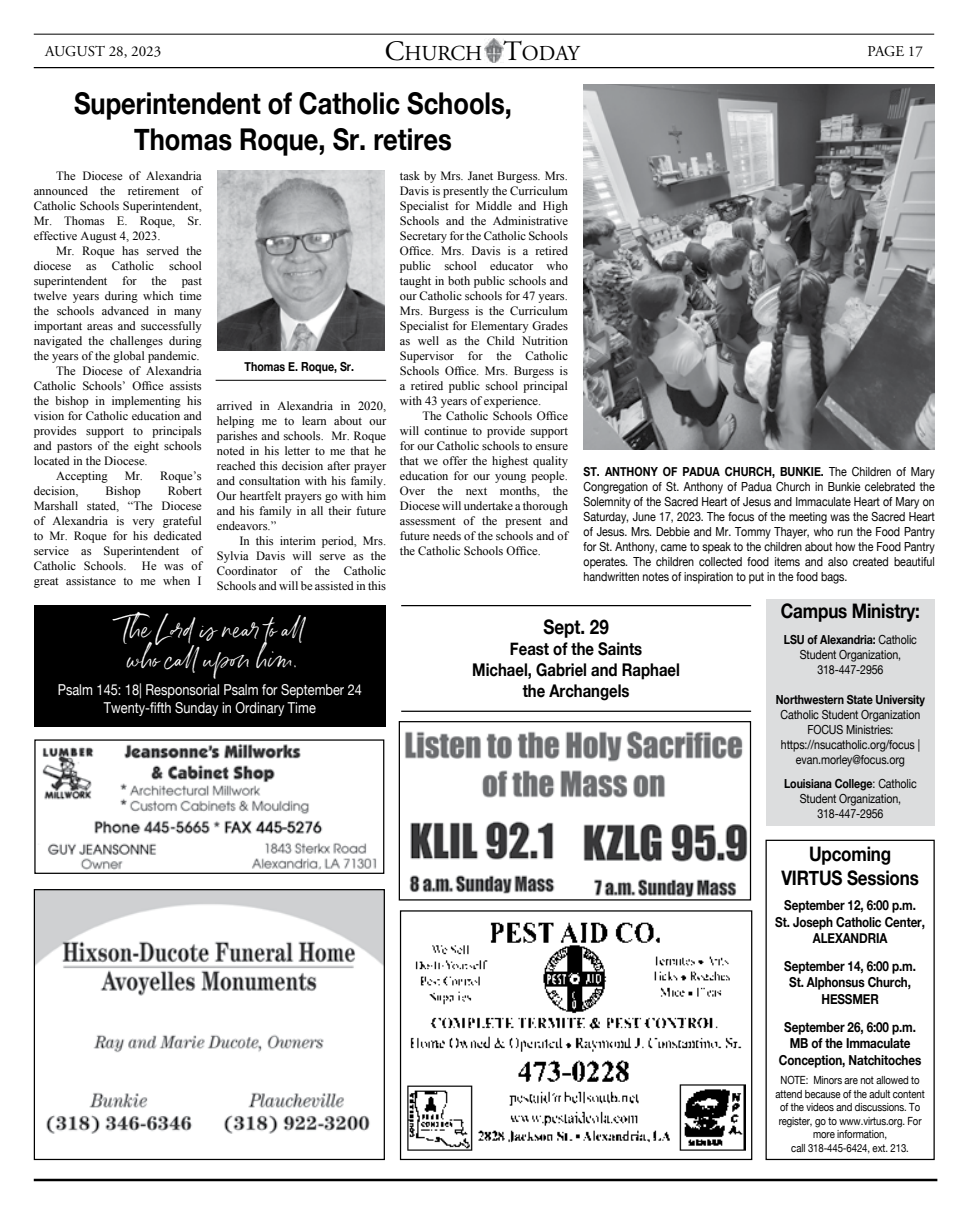
<style>
.page{position:relative;width:968px;height:1215px;background:#fff}
.page>*{position:absolute;margin:0;border:0;box-sizing:border-box;transform-origin:0 0}
.t1{font:700 30px/36px "Helvetica Neue";color:#000;text-align:center;scale:.85 1}
.t2{font:25px/30px "Belluga Wide";letter-spacing:-.01em;color:#fff;scale:.85 1}
.t3{font:21.25px "Adobe Garamond Pro";color:#000}
.t4{font:700 20px/23.8px "Helvetica Neue";letter-spacing:-.01em;color:#000;text-align:center;scale:.85 1}
.t5{font:700 17.5px/21px "Helvetica Neue";color:#000;text-align:center;scale:.85 1}
.t6{font:15px/18px "Helvetica Neue";color:#fff;text-align:center;scale:.85 1}
.t7{font:15px "Adobe Garamond Pro";color:#000}
.t8{font:700 13.75px/16.5px "Helvetica Neue";letter-spacing:-.01em;color:#000;text-align:center;scale:.85 1}
.t9{font:12.5px/15px "Times New Roman";color:#000;text-align:justify}
.t10{font:12.5px/15px "Helvetica Neue";letter-spacing:-.01em;color:#000;text-align:center;scale:.85 1}
.t11{font:700 12.5px "Helvetica Neue";letter-spacing:-.01em;color:#000;scale:.85 1}
.t12{font:11.25px/13.5px "Helvetica Neue";letter-spacing:-.01em;color:#000;text-align:center;scale:.85 1}
.s1{font-size:28.12px}
.s2{font-weight:700}
</style>
<div class="page">
<hr style="left:34px;top:34px;width:900px;height:1px;background:#000">
<hr style="left:34px;top:1179px;width:903px;height:2px;background:#000">
<hr style="left:34px;top:67px;width:900px;height:1px;background:#000">
<img style="left:485px;top:38px;width:18px;height:25px">
<div style="left:766px;top:599px;width:168px;height:227px;background:#dcddde"></div>
<div style="left:35px;top:605px;width:351px;height:121px;background:#000"></div>
<img style="left:218px;top:171px;width:167px;height:180px">
<hr style="left:216px;top:380px;width:170px;height:1px;background:#000">
<img style="left:407px;top:922px;width:339px;height:229px">
<div style="left:400px;top:910px;width:352px;height:250px;border:1px solid #000"></div>
<div style="left:765px;top:840px;width:169px;height:320px;border:1px solid #000"></div>
<img style="left:583px;top:84px;width:351px;height:366px">
<img style="left:405px;top:731px;width:343px;height:167px">
<div style="left:399px;top:721px;width:352px;height:180px;border:1px solid #000"></div>
<img style="left:38px;top:743px;width:339px;height:127px">
<div style="left:34px;top:739px;width:350px;height:135px;border:1px solid #000"></div>
<img style="left:36px;top:891px;width:347px;height:243px">
<div style="left:34px;top:889px;width:351px;height:271px;border:1px solid #000"></div>
<hr style="left:401px;top:605px;width:350px;height:1px;background:#000">
<hr style="left:401px;top:711px;width:350px;height:1px;background:#000">
<p class="t7" style="left:45px;top:42px;width:118px">AUGUST 28, 2023</p>
<h3 class="t3" style="left:385px;top:41px;width:196px"><span class="s1">C</span>HURCH <span class="s1">T</span>ODAY</h3>
<p class="t7" style="left:867px;top:42px;width:57px">PAGE 17</p>
<h1 class="t1" style="left:74px;top:86px;width:516px">Superintendent of Catholic Schools,<br>Thomas Roque, Sr. retires</h1>
<p class="t9" style="left:34px;top:168px;width:169px;text-indent:22px">The Diocese of Alexandria announced the retirement of Catholic Schools Superintendent, Mr. Thomas E. Roque, Sr. effective August 4, 2023.</p>
<p class="t9" style="left:56px;top:243px;width:147px">Mr. Roque has served the</p>
<p class="t9" style="left:34px;top:258px;width:169px">diocese as Catholic school</p>
<p class="t9" style="left:34px;top:273px;width:169px">superintendent for the past</p>
<p class="t9" style="left:34px;top:288px;width:169px">twelve years during which time</p>
<p class="t9" style="left:34px;top:303px;width:169px">the schools advanced in many</p>
<p class="t9" style="left:34px;top:318px;width:169px">important areas and successfully</p>
<p class="t9" style="left:34px;top:333px;width:169px">navigated the challenges during</p>
<p class="t9" style="left:34px;top:348px;width:167px">the years of the global pandemic.</p>
<p class="t9" style="left:56px;top:363px;width:147px">The Diocese of Alexandria</p>
<p class="t9" style="left:34px;top:378px;width:169px">Catholic Schools’ Office assists</p>
<p class="t9" style="left:34px;top:393px;width:169px">the bishop in implementing his</p>
<p class="t9" style="left:34px;top:408px;width:169px">vision for Catholic education and</p>
<p class="t9" style="left:34px;top:423px;width:169px">provides support to principals</p>
<p class="t9" style="left:34px;top:438px;width:169px">and pastors of the eight schools</p>
<p class="t9" style="left:34px;top:453px;width:115px">located in the Diocese.</p>
<p class="t9" style="left:56px;top:468px;width:53px">Accepting</p>
<p class="t9" style="left:125px;top:468px;width:79px">Mr. Roque’s</p>
<p class="t9" style="left:34px;top:483px;width:46px">decision,</p>
<p class="t9" style="left:105px;top:483px;width:37px">Bishop</p>
<p class="t9" style="left:400px;top:168px;width:169px">task by Mrs. Janet Burgess. Mrs.<br>Davis is presently the Curriculum Specialist for Middle and High Schools and the Administrative Secretary for the Catholic Schools Office. Mrs. Davis is a retired public school educator who taught in both public schools and our Catholic schools for 47 years.<br>Mrs. Burgess is the Curriculum Specialist for Elementary Grades as well as the Child Nutrition Supervisor for the Catholic Schools Office. Mrs. Burgess is a retired public school principal with 43 years of experience.</p>
<p class="t9" style="left:400px;top:408px;width:169px;text-indent:22px">The Catholic Schools Office will continue to provide support for our Catholic schools to ensure that we offer the highest quality education for our young people.<br>Over the next months, the Diocese will undertake a thorough assessment of the present and future needs of the schools and of the Catholic Schools Office.</p>
<p class="t11" style="left:244px;top:356px;width:130px">Thomas E. Roque, Sr.</p>
<p class="t9" style="left:217px;top:399px;width:171px">arrived in Alexandria in 2020, helping me to learn about our parishes and schools. Mr. Roque noted in his letter to me that he reached this decision after prayer and consultation with his family.<br>Our heartfelt prayers go with him and his family in all their future endeavors.”</p>
<p class="t9" style="left:217px;top:534px;width:171px;text-indent:23px">In this interim period, Mrs.<br>Sylvia Davis will serve as the Coordinator of the Catholic Schools and will be assisted in this</p>
<p class="t9" style="left:34px;top:483px;width:169px;text-indent:134px">Robert Marshall stated, “The Diocese of Alexandria is very grateful to Mr. Roque for his dedicated service as Superintendent of Catholic Schools. He was of great assistance to me when I</p>
<p class="t10" style="left:583px;top:465px;width:414px;text-align:justify"><span class="s2">ST. ANTHONY OF PADUA CHURCH, BUNKIE.</span> The Children of Mary Congregation of St. Anthony of Padua Church in Bunkie celebrated the Solemnity of the Sacred Heart of Jesus and Immaculate Heart of Mary on Saturday, June 17, 2023. The focus of the meeting was the Sacred Heart of Jesus. Mrs. Debbie and Mr. Tommy Thayer, who run the Food Pantry for St. Anthony, came to speak to the children about how the Food Pantry operates. The children collected food items and also created beautiful handwritten notes of inspiration to put in the food bags.</p>
<h2 class="t2" style="left:119px;top:614px;width:221px">The Lord is near to all who call upon him.</h2>
<p class="t6" style="left:58px;top:681px;width:359px">Psalm 145: 18| Responsorial Psalm for September 24<br>Twenty-fifth Sunday in Ordinary Time</p>
<h3 class="t4" style="left:543px;top:616px;width:79px">Sept. 29</h3>
<h3 class="t5" style="left:472px;top:639px;width:246px">Feast of the Saints<br>Michael, Gabriel and Raphael the Archangels</h3>
<h3 class="t4" style="left:780px;top:599px;width:165px">Campus Ministry:</h3>
<p class="t10" style="left:784px;top:633px;width:158px"><span class="s2">LSU of Alexandria:</span> Catholic<br>Student Organization,<br>318-447-2956</p>
<p class="t11" style="left:775px;top:690px;width:177px">Northwestern State University</p>
<p class="t10" style="left:780px;top:708px;width:166px">Catholic Student Organization<br>FOCUS Ministries: https://nsucatholic.org/focus | evan.morley@focus.org</p>
<p class="t10" style="left:784px;top:776px;width:157px"><span class="s2">Louisiana College</span>: Catholic<br>Student Organization,<br>318-447-2956</p>
<h3 class="t4" style="left:781px;top:843px;width:163px">Upcoming<br>VIRTUS Sessions</h3>
<p class="t8" style="left:775px;top:897px;width:177px">September 12, 6:00 p.m.<br>St. Joseph Catholic Center,<br>ALEXANDRIA</p>
<p class="t8" style="left:784px;top:958px;width:156px">September 14, 6:00 p.m.<br>St. Alphonsus Church,<br>HESSMER</p>
<p class="t8" style="left:779px;top:1019px;width:169px">September 26, 6:00 p.m.<br>MB of the Immaculate<br>Conception, Natchitoches</p>
<p class="t12" style="left:775px;top:1074px;width:177px">NOTE: Minors are not allowed to attend because of the adult content of the videos and discussions. To register, go to www.virtus.org. For more information,<br>call 318-445-6424, ext. 213.</p>
</div>
